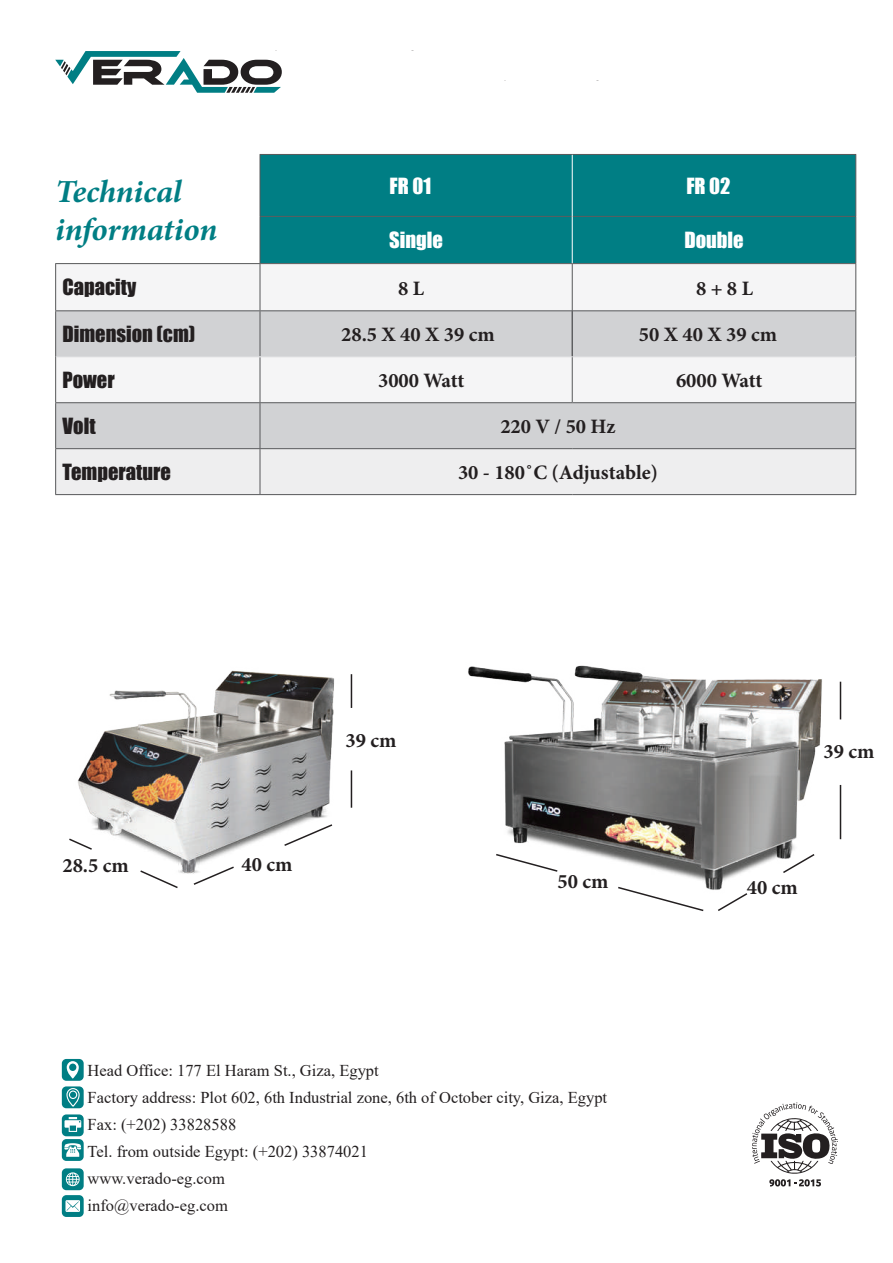
<style>
.page{position:relative;width:893px;height:1263px;background:#fff}
.page>*{position:absolute;margin:0;border:0;box-sizing:border-box;transform-origin:0 0}
.t1{font:italic 700 45px/37.5px "Adobe Arabic";letter-spacing:-.005em;color:#007e84}
.t2{font:700 20.55px "Minion Pro";color:#231f20}
.t3{font:20.55px "Impact";color:#231f20}
.t4{font:20.55px "Impact";color:#fff}
.t5{font:16.5px/27px "Times New Roman";color:#231f20}
</style>
<div class="page">
<div style="left:62px;top:1059px;width:22px;height:22px;background:#007e84;border-radius:4px"></div>
<div style="left:62px;top:1086px;width:22px;height:22px;background:#007e84;border-radius:4px"></div>
<div style="left:62px;top:1114px;width:22px;height:22px;background:#007e84;border-radius:4px"></div>
<div style="left:62px;top:1139px;width:22px;height:22px;background:#007e84;border-radius:4px"></div>
<div style="left:62px;top:1168px;width:22px;height:22px;background:#007e84;border-radius:4px"></div>
<div style="left:62px;top:1195px;width:22px;height:22px;background:#007e84;border-radius:4px"></div>
<svg style="left:752px;top:1102px;width:86px;height:84px"></svg>
<svg style="left:67px;top:1061px;width:12px;height:17px"></svg>
<svg style="left:66px;top:1088px;width:14px;height:19px"></svg>
<svg style="left:65px;top:1200px;width:15px;height:12px"></svg>
<svg style="left:65px;top:1117px;width:16px;height:15px"></svg>
<svg style="left:64px;top:1143px;width:17px;height:14px"></svg>
<svg style="left:66px;top:1172px;width:14px;height:14px"></svg>
<svg style="left:55px;top:51px;width:227px;height:42px"></svg>
<div style="left:261px;top:155px;width:594px;height:108px;background:#007e84"></div>
<div style="left:56px;top:264px;width:204px;height:47px;background:#f5f5f6"></div>
<div style="left:260px;top:264px;width:596px;height:47px;background:#f5f5f6"></div>
<div style="left:56px;top:311px;width:799px;height:137px;background:#d1d2d4"></div>
<div style="left:56px;top:357px;width:204px;height:46px;background:#f5f5f6"></div>
<div style="left:261px;top:357px;width:594px;height:45px;background:#f5f5f6"></div>
<div style="left:56px;top:449px;width:799px;height:45px;background:#eeeeef"></div>
<hr style="left:260px;top:154px;width:312px;height:1px;background:#57585a">
<hr style="left:260px;top:155px;width:1px;height:61px;background:#57585a">
<hr style="left:572px;top:154px;width:284px;height:1px;background:#57585a">
<hr style="left:855px;top:155px;width:1px;height:61px;background:#57585a">
<hr style="left:260px;top:216px;width:312px;height:1px;background:#57585a">
<hr style="left:260px;top:217px;width:1px;height:46px;background:#57585a">
<hr style="left:573px;top:216px;width:283px;height:1px;background:#57585a">
<hr style="left:855px;top:217px;width:1px;height:46px;background:#57585a">
<hr style="left:55px;top:263px;width:205px;height:1px;background:#57585a">
<hr style="left:55px;top:264px;width:1px;height:46px;background:#57585a">
<hr style="left:260px;top:263px;width:312px;height:1px;background:#57585a">
<hr style="left:260px;top:264px;width:1px;height:46px;background:#57585a">
<hr style="left:572px;top:263px;width:284px;height:1px;background:#57585a">
<hr style="left:855px;top:264px;width:1px;height:46px;background:#57585a">
<hr style="left:55px;top:310px;width:205px;height:1px;background:#57585a">
<hr style="left:55px;top:311px;width:1px;height:46px;background:#57585a">
<hr style="left:260px;top:310px;width:312px;height:1px;background:#57585a">
<hr style="left:260px;top:311px;width:1px;height:45px;background:#57585a">
<hr style="left:572px;top:310px;width:284px;height:1px;background:#57585a">
<hr style="left:855px;top:311px;width:1px;height:46px;background:#57585a">
<hr style="left:55px;top:357px;width:1px;height:45px;background:#57585a">
<hr style="left:260px;top:357px;width:1px;height:45px;background:#57585a">
<hr style="left:572px;top:263px;width:1px;height:139px;background:#57585a">
<hr style="left:855px;top:357px;width:1px;height:45px;background:#57585a">
<hr style="left:55px;top:402px;width:205px;height:1px;background:#57585a">
<hr style="left:55px;top:403px;width:1px;height:45px;background:#57585a">
<hr style="left:260px;top:402px;width:312px;height:1px;background:#57585a">
<hr style="left:260px;top:403px;width:1px;height:45px;background:#57585a">
<hr style="left:572px;top:402px;width:284px;height:1px;background:#57585a">
<hr style="left:855px;top:403px;width:1px;height:45px;background:#57585a">
<hr style="left:55px;top:448px;width:205px;height:1px;background:#57585a">
<hr style="left:55px;top:449px;width:1px;height:45px;background:#57585a">
<hr style="left:260px;top:448px;width:312px;height:1px;background:#57585a">
<hr style="left:260px;top:449px;width:1px;height:45px;background:#57585a">
<hr style="left:572px;top:448px;width:284px;height:1px;background:#57585a">
<hr style="left:855px;top:449px;width:1px;height:45px;background:#57585a">
<hr style="left:55px;top:494px;width:205px;height:1px;background:#57585a">
<hr style="left:56px;top:356px;width:204px;height:1px;background:#d9dadc">
<hr style="left:260px;top:356px;width:312px;height:1px;background:#d9dadc">
<hr style="left:572px;top:356px;width:283px;height:1px;background:#d9dadc">
<hr style="left:572px;top:155px;width:1px;height:61px;background:#fff">
<hr style="left:572px;top:216px;width:1px;height:47px;background:#fff">
<hr style="left:260px;top:494px;width:312px;height:1px;background:#57585a">
<hr style="left:572px;top:494px;width:284px;height:1px;background:#57585a">
<img style="left:468px;top:665px;width:374px;height:225px">
<img style="left:78px;top:670px;width:275px;height:204px">
<svg style="left:139px;top:869px;width:40px;height:19px"></svg>
<svg style="left:69px;top:837px;width:25px;height:14px"></svg>
<svg style="left:283px;top:823px;width:51px;height:24px"></svg>
<svg style="left:192px;top:865px;width:44px;height:20px"></svg>
<hr style="left:351px;top:770px;width:1px;height:38px;background:#231f20">
<hr style="left:351px;top:674px;width:1px;height:34px;background:#231f20">
<svg style="left:616px;top:886px;width:89px;height:26px"></svg>
<svg style="left:494px;top:853px;width:65px;height:20px"></svg>
<svg style="left:781px;top:852px;width:35px;height:22px"></svg>
<svg style="left:718px;top:893px;width:30px;height:18px"></svg>
<hr style="left:840px;top:785px;width:1px;height:54px;background:#231f20">
<hr style="left:840px;top:682px;width:1px;height:37px;background:#231f20">
<h1 class="t1" style="left:55px;top:168px;width:164px">Technical information</h1>
<p class="t4" style="left:390px;top:169px;width:43px">FR 01</p>
<p class="t4" style="left:686px;top:169px;width:46px">FR 02</p>
<p class="t4" style="left:389px;top:224px;width:55px">Single</p>
<p class="t4" style="left:684px;top:224px;width:61px">Double</p>
<p class="t3" style="left:62px;top:271px;width:75px">Capacity</p>
<p class="t3" style="left:62px;top:318px;width:134px">Dimension (cm)</p>
<p class="t2" style="left:341px;top:320px;width:155px">28.5 X 40 X 39 cm</p>
<p class="t2" style="left:398px;top:274px;width:27px">8 L</p>
<p class="t2" style="left:696px;top:274px;width:58px">8 + 8 L</p>
<p class="t2" style="left:639px;top:320px;width:140px">50 X 40 X 39 cm</p>
<p class="t3" style="left:62px;top:364px;width:54px">Power</p>
<p class="t2" style="left:378px;top:366px;width:88px">3000 Watt</p>
<p class="t3" style="left:63px;top:410px;width:35px">Volt</p>
<p class="t2" style="left:500px;top:412px;width:117px">220 V / 50 Hz</p>
<p class="t3" style="left:63px;top:456px;width:110px">Temperature</p>
<p class="t2" style="left:458px;top:458px;width:201px">30 - 180˚C (Adjustable)</p>
<p class="t2" style="left:676px;top:366px;width:88px">6000 Watt</p>
<p class="t2" style="left:62px;top:851px;width:68px">28.5 cm</p>
<p class="t2" style="left:241px;top:850px;width:52px">40 cm</p>
<p class="t2" style="left:345px;top:726px;width:52px">39 cm</p>
<p class="t2" style="left:557px;top:866px;width:52px">50 cm</p>
<p class="t5" style="left:88px;top:1056px;width:521px">Head Office: 177 El Haram St., Giza, Egypt<br>Factory address: Plot 602, 6th Industrial zone, 6th of October city, Giza, Egypt Fax: (+202) 33828588<br>Tel. from outside Egypt: (+202) 33874021<br>www.verado-eg.com<br>info@verado-eg.com</p>
<p class="t2" style="left:823px;top:737px;width:52px">39 cm</p>
<p class="t2" style="left:747px;top:873px;width:52px">40 cm</p>
</div>
